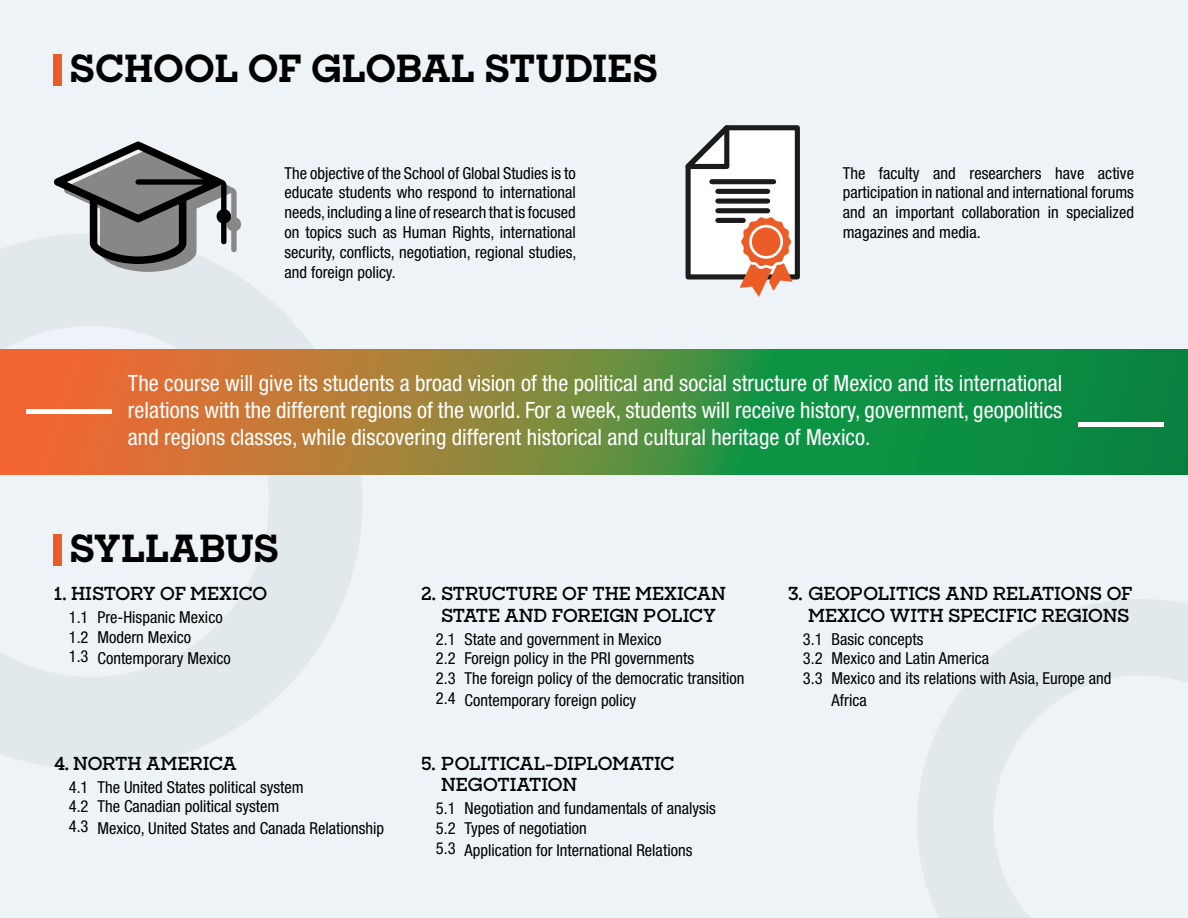
<style>
.page{position:relative;width:1188px;height:918px;background:#fff}
.page>*{position:absolute;margin:0;border:0;box-sizing:border-box;transform-origin:0 0}
.t1{font:700 37.5px "Sharp Slab";letter-spacing:-.01em;color:#000}
.t2{font:condensed 22.5px/27px "Helvetica Neue";color:#fff;text-align:justify}
.t3{font:600 18px "Sharp Slab";letter-spacing:-.01em;color:#000}
.t4{font:600 18px "Sharp Slab";letter-spacing:-.03em;color:#000}
.t5{font:condensed 16.5px/19.8px "Helvetica Neue";color:#000;text-align:justify}
</style>
<div class="page">
<img style="left:0;top:0;width:1188px;height:918px">
<svg style="left:0;top:350px;width:1188px;height:125px;background:#6e843d"></svg>
<div style="left:53px;top:54px;width:8px;height:31px;background:#eb5c26"></div>
<div style="left:53px;top:534px;width:8px;height:31px;background:#eb5c26"></div>
<svg style="left:676px;top:121px;width:126px;height:176px"></svg>
<svg style="left:54px;top:141px;width:187px;height:131px;background:#96999a"></svg>
<hr style="left:27px;top:409px;width:85px;height:4px;background:#fff">
<hr style="left:1078px;top:423px;width:86px;height:4px;background:#fff">
<p class="t1" style="left:69px;top:42px;width:590px">SCHOOL OF GLOBAL STUDIES</p>
<p class="t5" style="left:285px;top:163px;width:293px">The objective of the School of Global Studies is to educate students who respond to international needs, including a line of research that is focused on topics such as Human Rights, international security, conflicts, negotiation, regional studies, and foreign policy.</p>
<p class="t5" style="left:843px;top:163px;width:293px">The faculty and researchers have active participation in national and international forums and an important collaboration in specialized magazines and media.</p>
<p class="t2" style="left:128px;top:370px;width:936px">The course will give its students a broad vision of the political and social structure of Mexico and its international relations with the different regions of the world. For a week, students will receive history, government, geopolitics and regions classes, while discovering different historical and cultural heritage of Mexico.</p>
<p class="t1" style="left:69px;top:522px;width:211px">SYLLABUS</p>
<p class="t4" style="left:54px;top:580px;width:215px">1. HISTORY OF MEXICO</p>
<p class="t3" style="left:421px;top:580px;width:306px">2. STRUCTURE OF THE MEXICAN</p>
<p class="t3" style="left:788px;top:580px;width:346px">3. GEOPOLITICS AND RELATIONS OF</p>
<p class="t5" style="left:69px;top:607px;width:21px">1.1</p>
<p class="t5" style="left:69px;top:627px;width:21px">1.2</p>
<p class="t5" style="left:69px;top:647px;width:21px">1.3</p>
<p class="t5" style="left:97px;top:607px;width:127px">Pre-Hispanic Mexico</p>
<p class="t3" style="left:808px;top:602px;width:323px">MEXICO WITH SPECIFIC REGIONS</p>
<p class="t5" style="left:97px;top:627px;width:95px">Modern Mexico</p>
<p class="t5" style="left:97px;top:648px;width:135px">Contemporary Mexico</p>
<p class="t3" style="left:441px;top:602px;width:276px">STATE AND FOREIGN POLICY</p>
<p class="t5" style="left:465px;top:629px;width:199px">State and government in Mexico</p>
<p class="t5" style="left:465px;top:648px;width:231px">Foreign policy in the PRI governments</p>
<p class="t5" style="left:465px;top:668px;width:281px">The foreign policy of the democratic transition</p>
<p class="t5" style="left:465px;top:690px;width:173px">Contemporary foreign policy</p>
<p class="t5" style="left:832px;top:629px;width:93px">Basic concepts</p>
<p class="t5" style="left:832px;top:648px;width:159px">Mexico and Latin America</p>
<p class="t5" style="left:832px;top:667px;width:281px;line-height:21.6px">Mexico and its relations with Asia, Europe and<br>Africa</p>
<p class="t5" style="left:436px;top:629px;width:21px">2.1</p>
<p class="t5" style="left:436px;top:648px;width:21px">2.2</p>
<p class="t5" style="left:436px;top:668px;width:21px">2.3</p>
<p class="t5" style="left:436px;top:688px;width:21px">2.4</p>
<p class="t5" style="left:803px;top:629px;width:21px">3.1</p>
<p class="t5" style="left:803px;top:648px;width:21px">3.2</p>
<p class="t5" style="left:803px;top:668px;width:21px">3.3</p>
<p class="t3" style="left:54px;top:750px;width:184px">4. NORTH AMERICA</p>
<p class="t5" style="left:69px;top:777px;width:21px">4.1</p>
<p class="t5" style="left:69px;top:797px;width:21px">4.2</p>
<p class="t5" style="left:69px;top:816px;width:21px">4.3</p>
<p class="t5" style="left:97px;top:777px;width:208px">The United States political system</p>
<p class="t5" style="left:97px;top:797px;width:184px">The Canadian political system</p>
<p class="t5" style="left:97px;top:818px;width:288px">Mexico, United States and Canada Relationship</p>
<p class="t3" style="left:421px;top:750px;width:255px">5. POLITICAL-DIPLOMATIC</p>
<p class="t3" style="left:441px;top:772px;width:137px">NEGOTIATION</p>
<p class="t5" style="left:436px;top:798px;width:21px">5.1</p>
<p class="t5" style="left:436px;top:818px;width:21px">5.2</p>
<p class="t5" style="left:436px;top:838px;width:21px">5.3</p>
<p class="t5" style="left:465px;top:798px;width:253px">Negotiation and fundamentals of analysis</p>
<p class="t5" style="left:465px;top:818px;width:124px">Types of negotiation</p>
<p class="t5" style="left:465px;top:840px;width:229px">Application for International Relations</p>
</div>
